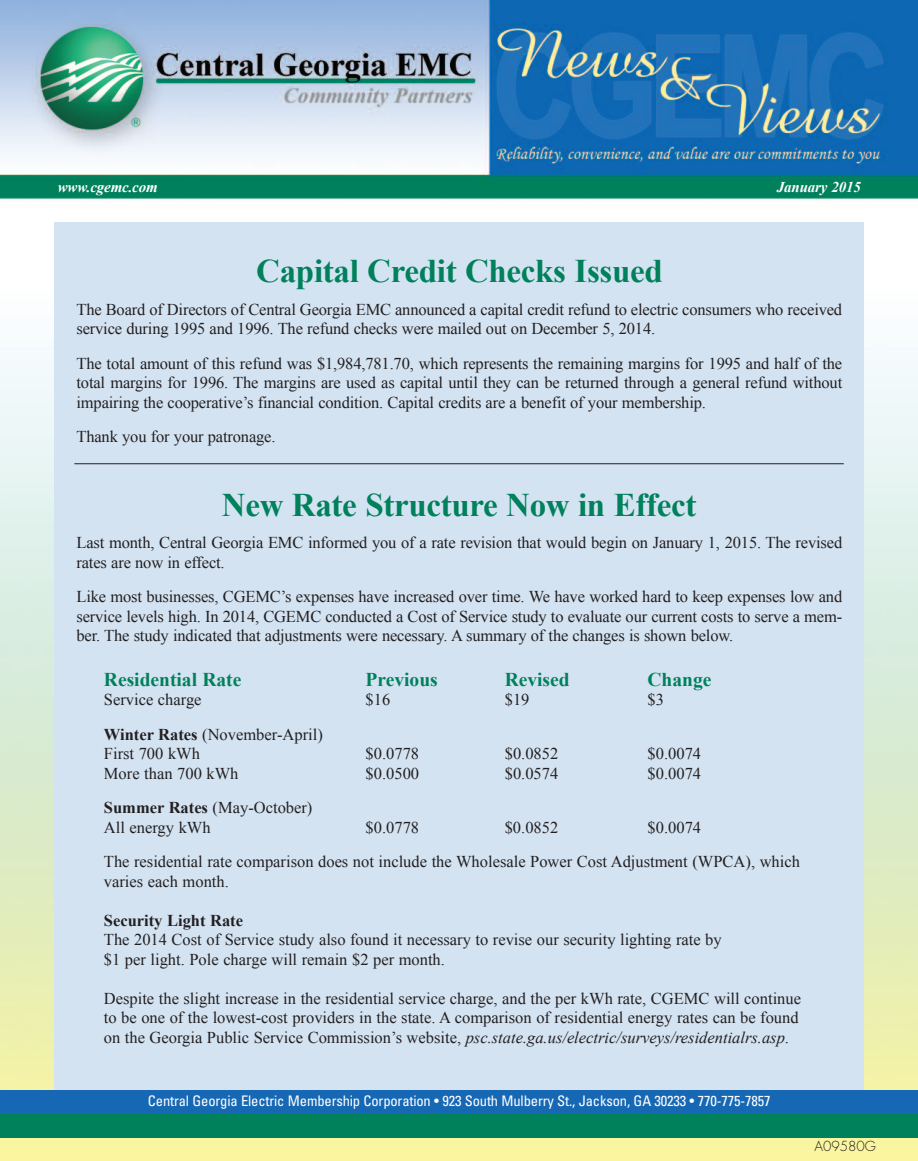
<style>
.page{position:relative;width:918px;height:1161px;background:#fff}
.page>*{position:absolute;margin:0;border:0;box-sizing:border-box;transform-origin:0 0}
.t1{font:700 33px "Times New Roman";letter-spacing:-.01em;color:#00805b}
.t2{font:700 19.5px "Times New Roman";color:#00805b}
.t3{font:16.5px/19.5px "Times New Roman";color:#231f20}
.t4{font:700 16.5px "Times New Roman";color:#231f20}
.t5{font:italic 700 15px "Times New Roman";letter-spacing:-.01em;color:#fff}
.t6{font:condensed 14.55px "Univers";letter-spacing:-.01em;color:#fff}
.t7{font:300 13.5px "Futura Std";color:#231f20}
.s1{font-weight:700}
.s2{font-style:italic}
</style>
<div class="page">
<img style="left:0;top:0;width:918px;height:1161px">
<div style="left:54px;top:223px;width:810px;height:884px;background:#d3e3f2"></div>
<div style="left:0;top:1107px;width:918px;height:30px;background:#00805b"></div>
<div style="left:0;top:1090px;width:918px;height:24px;background:#1768b4"></div>
<hr style="left:74px;top:463px;width:770px;height:1px;background:#231f20">
<p class="t5" style="left:58px;top:178px;width:102px">www.cgemc.com</p>
<p class="t5" style="left:777px;top:178px;width:86px">January 2015</p>
<h1 class="t1" style="left:256px;top:253px;width:408px">Capital Credit Checks Issued</h1>
<p class="t3" style="left:76px;top:299px;width:767px">The Board of Directors of Central Georgia EMC announced a capital credit refund to electric consumers who received service during 1995 and 1996. The refund checks were mailed out on December 5, 2014.</p>
<p class="t3" style="left:77px;top:353px;width:767px;text-align:justify">The total amount of this refund was $1,984,781.70, which represents the remaining margins for 1995 and half of the total margins for 1996. The margins are used as capital until they can be returned through a general refund without impairing the cooperative’s financial condition. Capital credits are a benefit of your membership.</p>
<p class="t3" style="left:77px;top:427px;width:201px">Thank you for your patronage.</p>
<h1 class="t1" style="left:222px;top:487px;width:476px">New Rate Structure Now in Effect</h1>
<p class="t3" style="left:76px;top:533px;width:767px">Last month, Central Georgia EMC informed you of a rate revision that would begin on January 1, 2015. The revised rates are now in effect.</p>
<p class="t3" style="left:76px;top:587px;width:767px;text-align:justify">Like most businesses, CGEMC’s expenses have increased over time. We have worked hard to keep expenses low and service levels high. In 2014, CGEMC conducted a Cost of Service study to evaluate our current costs to serve a mem&shy;ber. The study indicated that adjustments were necessary. A summary of the changes is shown below.</p>
<p class="t2" style="left:104px;top:668px;width:139px">Residential Rate</p>
<p class="t2" style="left:366px;top:668px;width:74px">Previous</p>
<p class="t2" style="left:505px;top:668px;width:66px">Revised</p>
<p class="t2" style="left:648px;top:668px;width:65px">Change</p>
<p class="t3" style="left:104px;top:690px;width:99px">Service charge</p>
<p class="t3" style="left:366px;top:690px;width:26px">$16</p>
<p class="t3" style="left:505px;top:690px;width:26px">$19</p>
<p class="t3" style="left:648px;top:690px;width:18px">$3</p>
<p class="t3" style="left:104px;top:724px;width:220px"><span class="s1">Winter Rates</span> (November-April)<br>First 700 kWh</p>
<p class="t3" style="left:366px;top:744px;width:55px">$0.0778</p>
<p class="t3" style="left:505px;top:744px;width:55px">$0.0852</p>
<p class="t3" style="left:648px;top:744px;width:55px">$0.0074</p>
<p class="t3" style="left:104px;top:763px;width:136px">More than 700 kWh</p>
<p class="t3" style="left:366px;top:763px;width:55px">$0.0500</p>
<p class="t3" style="left:505px;top:763px;width:55px">$0.0574</p>
<p class="t3" style="left:648px;top:763px;width:55px">$0.0074</p>
<p class="t3" style="left:104px;top:798px;width:210px"><span class="s1">Summer Rates</span> (May-October)<br>All energy kWh</p>
<p class="t3" style="left:104px;top:810px;width:698px;line-height:34.5px;text-indent:544px">$0.0074<br>The residential rate comparison does not include the Wholesale Power Cost Adjustment (WPCA), which</p>
<p class="t3" style="left:104px;top:871px;width:126px">varies each month.</p>
<p class="t4" style="left:104px;top:911px;width:141px">Security Light Rate</p>
<p class="t3" style="left:104px;top:930px;width:619px">The 2014 Cost of Service study also found it necessary to revise our security lighting rate by $1 per light. Pole charge will remain $2 per month.</p>
<p class="t3" style="left:104px;top:988px;width:699px">Despite the slight increase in the residential service charge, and the per kWh rate, CGEMC will continue to be one of the lowest-cost providers in the state. A comparison of residential energy rates can be found on the Georgia Public Service Commission’s website, <span class="s2">psc.state.ga.us/electric/surveys/residentialrs.asp</span>.</p>
<p class="t3" style="left:366px;top:817px;width:55px">$0.0778</p>
<p class="t3" style="left:505px;top:817px;width:55px">$0.0852</p>
<p class="t6" style="left:148px;top:1095px;width:624px">Central Georgia Electric Membership Corporation • 923 South Mulberry St., Jackson, GA 30233 • 770-775-7857</p>
<p class="t7" style="left:814px;top:1140px;width:63px">A09580G</p>
</div>
